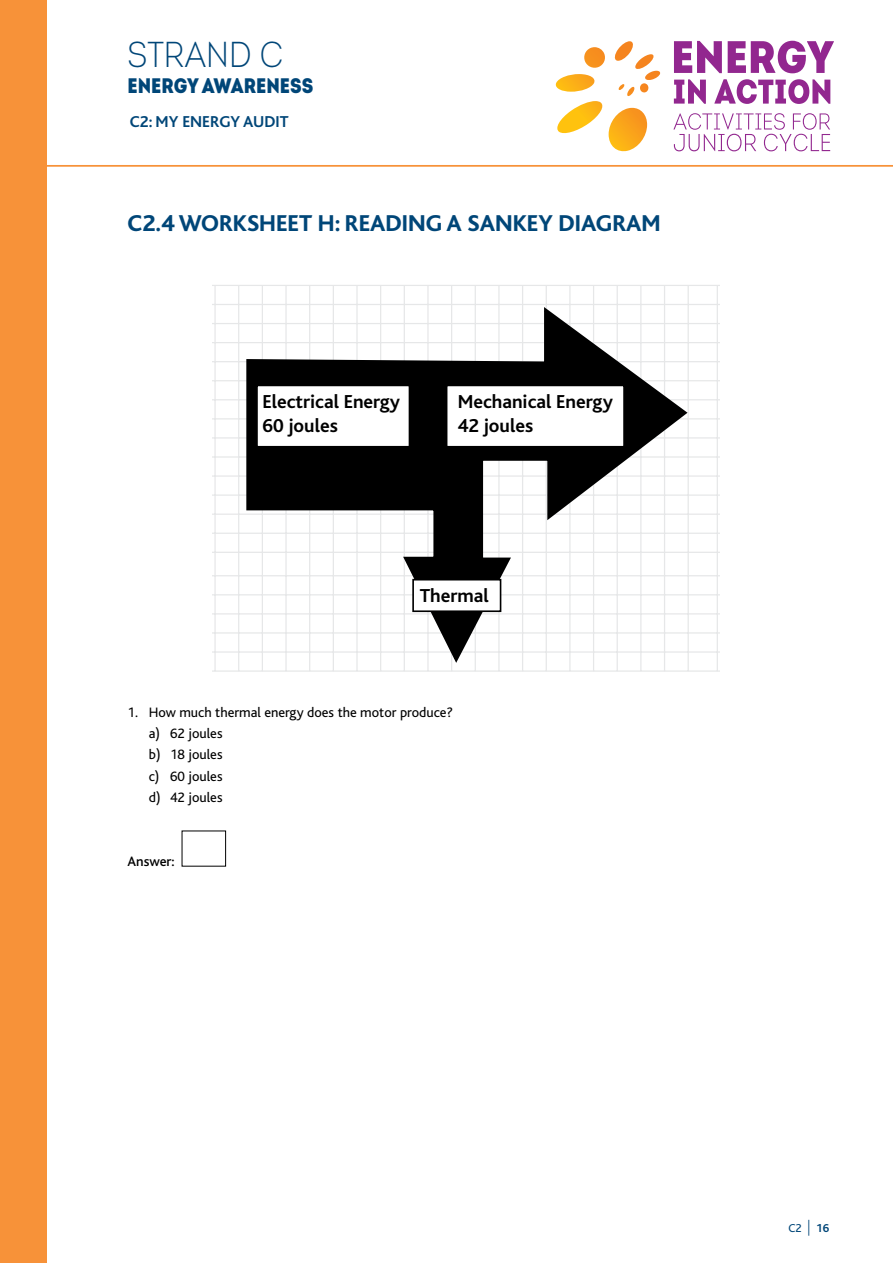
<style>
.page{position:relative;width:893px;height:1263px;background:#fff}
.page>*{position:absolute;margin:0;border:0;box-sizing:border-box;transform-origin:0 0}
.t1{font:36px "Intro Cond Light Free";color:#004678}
.t2{font:800 24px "Bliss";color:#004678}
.t3{font:21px "Intro Cond Black Free";color:#004678}
.t4{font:700 19.65px/23.5px "Bliss";color:#000}
.t5{font:700 16.5px "Bliss";color:#004678}
.t6{font:14.25px/21.3px "Bliss";color:#000}
.t7{font:500 14.25px "Bliss";color:#000}
.t8{font:12px "Bliss";color:#004678}
.s1{font-weight:300;font-size:15.6px}
.s2{font-weight:700}
</style>
<div class="page">
<hr style="left:0;top:165px;width:893px;height:2px;background:#f79239">
<div style="left:0;top:0;width:47px;height:1263px;background:#f79239"></div>
<svg style="left:673px;top:113px;width:157px;height:38px"></svg>
<svg style="left:674px;top:41px;width:48px;height:32px"></svg>
<svg style="left:728px;top:41px;width:106px;height:32px"></svg>
<svg style="left:674px;top:79px;width:32px;height:25px"></svg>
<svg style="left:714px;top:79px;width:116px;height:25px"></svg>
<svg style="left:555px;top:41px;width:105px;height:111px"></svg>
<hr style="left:213px;top:285px;width:506px;height:1px;background:#e6e7e8">
<hr style="left:213px;top:304px;width:506px;height:1px;background:#e6e7e8">
<hr style="left:213px;top:323px;width:506px;height:1px;background:#e6e7e8">
<hr style="left:213px;top:342px;width:506px;height:1px;background:#e6e7e8">
<hr style="left:213px;top:361px;width:506px;height:1px;background:#e6e7e8">
<hr style="left:213px;top:380px;width:506px;height:1px;background:#e6e7e8">
<hr style="left:213px;top:399px;width:506px;height:1px;background:#e6e7e8">
<hr style="left:213px;top:418px;width:506px;height:1px;background:#e6e7e8">
<hr style="left:213px;top:437px;width:506px;height:1px;background:#e6e7e8">
<hr style="left:213px;top:456px;width:506px;height:2px;background:#e6e7e8">
<hr style="left:213px;top:475px;width:506px;height:2px;background:#e6e7e8">
<hr style="left:213px;top:494px;width:506px;height:2px;background:#e6e7e8">
<hr style="left:213px;top:514px;width:506px;height:1px;background:#e6e7e8">
<hr style="left:213px;top:533px;width:506px;height:1px;background:#e6e7e8">
<hr style="left:213px;top:552px;width:506px;height:1px;background:#e6e7e8">
<hr style="left:213px;top:575px;width:506px;height:1px;background:#e6e7e8">
<hr style="left:213px;top:594px;width:506px;height:1px;background:#e6e7e8">
<hr style="left:213px;top:613px;width:506px;height:1px;background:#e6e7e8">
<hr style="left:213px;top:632px;width:506px;height:1px;background:#e6e7e8">
<hr style="left:213px;top:651px;width:506px;height:2px;background:#e6e7e8">
<hr style="left:213px;top:670px;width:506px;height:2px;background:#e6e7e8">
<hr style="left:546px;top:285px;width:1px;height:386px;background:#e6e7e8">
<hr style="left:522px;top:285px;width:1px;height:386px;background:#e6e7e8">
<hr style="left:498px;top:285px;width:2px;height:386px;background:#e6e7e8">
<hr style="left:475px;top:285px;width:1px;height:386px;background:#e6e7e8">
<hr style="left:451px;top:285px;width:1px;height:386px;background:#e6e7e8">
<hr style="left:427px;top:285px;width:2px;height:386px;background:#e6e7e8">
<hr style="left:404px;top:285px;width:1px;height:386px;background:#e6e7e8">
<hr style="left:380px;top:285px;width:1px;height:386px;background:#e6e7e8">
<hr style="left:356px;top:285px;width:2px;height:386px;background:#e6e7e8">
<hr style="left:333px;top:285px;width:1px;height:386px;background:#e6e7e8">
<hr style="left:309px;top:285px;width:1px;height:386px;background:#e6e7e8">
<hr style="left:285px;top:285px;width:2px;height:386px;background:#e6e7e8">
<hr style="left:262px;top:285px;width:1px;height:386px;background:#e6e7e8">
<hr style="left:238px;top:285px;width:1px;height:386px;background:#e6e7e8">
<hr style="left:214px;top:285px;width:2px;height:386px;background:#e6e7e8">
<hr style="left:213px;top:285px;width:1px;height:386px;background:#e6e7e8">
<hr style="left:788px;top:285px;width:1px;height:386px;background:#e6e7e8">
<hr style="left:764px;top:285px;width:1px;height:386px;background:#e6e7e8">
<hr style="left:740px;top:285px;width:1px;height:386px;background:#e6e7e8">
<hr style="left:717px;top:285px;width:1px;height:386px;background:#e6e7e8">
<hr style="left:688px;top:285px;width:1px;height:386px;background:#e6e7e8">
<hr style="left:664px;top:285px;width:1px;height:386px;background:#e6e7e8">
<hr style="left:640px;top:285px;width:1px;height:386px;background:#e6e7e8">
<hr style="left:617px;top:285px;width:1px;height:386px;background:#e6e7e8">
<hr style="left:593px;top:285px;width:1px;height:386px;background:#e6e7e8">
<hr style="left:569px;top:285px;width:1px;height:386px;background:#e6e7e8">
<svg style="left:245px;top:305px;width:445px;height:361px"></svg>
<div style="left:256px;top:385px;width:154px;height:63px;background:#fff;border:2px solid #000"></div>
<div style="left:446px;top:385px;width:179px;height:63px;background:#fff;border:2px solid #000"></div>
<div style="left:412px;top:579px;width:89px;height:33px;background:#fff;border:2px solid #000"></div>
<h1 class="t1" style="left:128px;top:33px;width:157px">STRAND C</h1>
<h3 class="t3" style="left:128px;top:71px;width:187px">ENERGY AWARENESS</h3>
<p class="t5" style="left:130px;top:113px;width:160px">C2: MY ENERGY AUDIT</p>
<h2 class="t2" style="left:128px;top:211px;width:535px">C2.4 WORKSHEET H: READING A SANKEY DIAGRAM</h2>
<h3 class="t4" style="left:262px;top:390px;width:139px">Electrical Energy<br>60 joules</h3>
<h3 class="t4" style="left:458px;top:390px;width:157px">Mechanical Energy<br>42 joules</h3>
<h3 class="t4" style="left:420px;top:584px;width:71px">Thermal</h3>
<p class="t6" style="left:149px;top:702px;width:306px;text-indent:-21px">1. How much thermal energy does the motor produce? a) 62 joules<br>b) 18 joules<br>c) 60 joules<br>d) 42 joules</p>
<p class="t7" style="left:128px;top:854px;width:49px">Answer:</p>
<p class="t8" style="left:788px;top:1221px;width:42px">C2 <span class="s1">|</span> <span class="s2">16</span></p>
</div>
